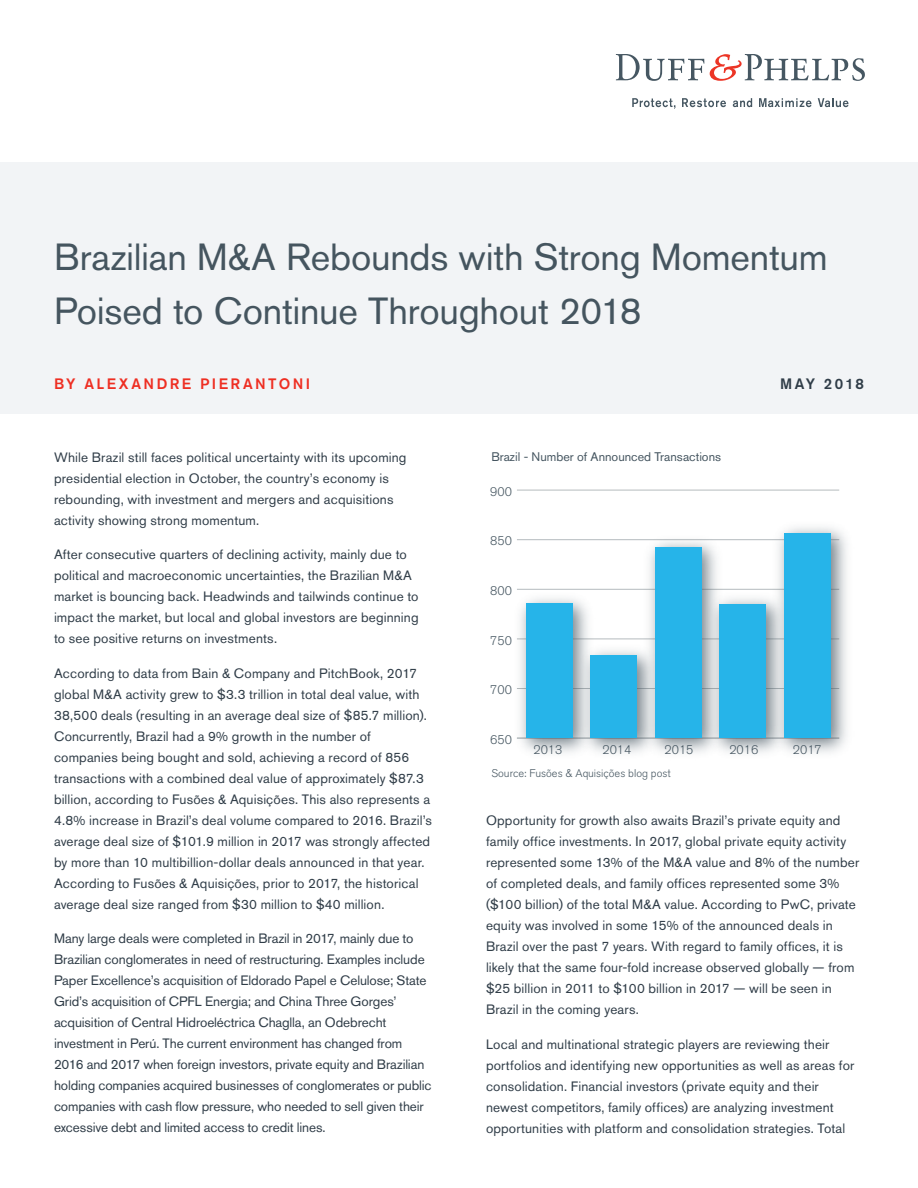
<style>
.page{position:relative;width:918px;height:1188px;background:#fff}
.page>*{position:absolute;margin:0;border:0;box-sizing:border-box;transform-origin:0 0}
.t1{font:37.5px/54px "Akzidenz Grotesk BQ";letter-spacing:-.005em;color:#45555f}
.t2{font:500 15px "Akzidenz Grotesk BQ";letter-spacing:.16em;color:#ee2e22}
.t3{font:500 15px "Akzidenz Grotesk BQ";letter-spacing:.145em;color:#303d48}
.t4{font:13.5px/21px "Akzidenz Grotesk BQ";letter-spacing:.01em;color:#303d48}
.t5{font:13.5px/21px "Akzidenz Grotesk BQ";letter-spacing:-.01em;color:#303d48}
.t6{font:300 12.45px "Akzidenz Grotesk BQ";color:#455560}
.t7{font:12.45px "Akzidenz Grotesk BQ";color:#455560}
.t8{font:300 11.1px "Akzidenz Grotesk BQ";color:#455560}
</style>
<div class="page">
<div style="left:0;top:162px;width:918px;height:252px;background:#f2f4f6"></div>
<svg style="left:632px;top:98px;width:43px;height:11px"></svg>
<svg style="left:682px;top:98px;width:44px;height:9px"></svg>
<svg style="left:733px;top:98px;width:19px;height:9px"></svg>
<svg style="left:759px;top:98px;width:53px;height:9px"></svg>
<svg style="left:818px;top:98px;width:31px;height:9px"></svg>
<svg style="left:616px;top:54px;width:88px;height:27px"></svg>
<svg style="left:710px;top:54px;width:155px;height:27px"></svg>
<hr style="left:517px;top:639px;width:322px;height:1px;background:#b5bbbe">
<hr style="left:517px;top:589px;width:322px;height:1px;background:#b5bbbe">
<hr style="left:517px;top:539px;width:322px;height:1px;background:#b5bbbe">
<hr style="left:517px;top:490px;width:322px;height:1px;background:#b5bbbe">
<img style="left:517px;top:588px;width:82px;height:165px">
<div style="left:526px;top:603px;width:46px;height:135px;background:#26b4e9"></div>
<img style="left:574px;top:640px;width:65px;height:113px">
<div style="left:590px;top:656px;width:47px;height:82px;background:#26b4e9"></div>
<img style="left:639px;top:539px;width:88px;height:214px">
<div style="left:655px;top:548px;width:46px;height:190px;background:#26b4e9"></div>
<img style="left:702px;top:587px;width:65px;height:166px">
<div style="left:719px;top:604px;width:47px;height:134px;background:#26b4e9"></div>
<img style="left:767px;top:527px;width:80px;height:226px">
<div style="left:784px;top:534px;width:46px;height:204px;background:#26b4e9"></div>
<h1 class="t1" style="left:54px;top:230px;width:775px">Brazilian M&amp;A Rebounds with Strong Momentum<br>Poised to Continue Throughout 2018</h1>
<p class="t2" style="left:54px;top:374px;width:258px">BY ALEXANDRE PIERANTONI</p>
<p class="t3" style="left:780px;top:374px;width:85px">MAY 2018</p>
<p class="t4" style="left:54px;top:446px;width:354px">While Brazil still faces political uncertainty with its upcoming presidential election in October, the country’s economy is rebounding, with investment and mergers and acquisitions activity showing strong momentum.</p>
<p class="t4" style="left:54px;top:544px;width:366px">After consecutive quarters of declining activity, mainly due to political and macroeconomic uncertainties, the Brazilian M&amp;A market is bouncing back. Headwinds and tailwinds continue to impact the market, but local and global investors are beginning to see positive returns on investments.</p>
<p class="t4" style="left:54px;top:662px;width:380px">According to data from Bain &amp; Company and PitchBook, 2017 global M&amp;A activity grew to $3.3 trillion in total deal value, with 38,500 deals (resulting in an average deal size of $85.7 million).<br>Concurrently, Brazil had a 9% growth in the number of companies being bought and sold, achieving a record of 856 transactions with a combined deal value of approximately $87.3 billion, according to Fusões &amp; Aquisições. This also represents a 4.8% increase in Brazil’s deal volume compared to 2016. Brazil’s average deal size of $101.9 million in 2017 was strongly affected by more than 10 multibillion-dollar deals announced in that year.<br>According to Fusões &amp; Aquisições, prior to 2017, the historical average deal size ranged from $30 million to $40 million.</p>
<p class="t5" style="left:54px;top:928px;width:379px">Many large deals were completed in Brazil in 2017, mainly due to Brazilian conglomerates in need of restructuring. Examples include Paper Excellence’s acquisition of Eldorado Papel e Celulose; State Grid’s acquisition of CPFL Energia; and China Three Gorges’ acquisition of Central Hidroeléctrica Chaglla, an Odebrecht investment in Perú. The current environment has changed from 2016 and 2017 when foreign investors, private equity and Brazilian holding companies acquired businesses of conglomerates or public companies with cash flow pressure, who needed to sell given their excessive debt and limited access to credit lines.</p>
<p class="t7" style="left:491px;top:449px;width:231px">Brazil - Number of Announced Transactions</p>
<p class="t6" style="left:490px;top:484px;width:23px">900</p>
<p class="t6" style="left:490px;top:534px;width:23px">850</p>
<p class="t6" style="left:490px;top:584px;width:23px">800</p>
<p class="t6" style="left:490px;top:633px;width:23px">750</p>
<p class="t6" style="left:490px;top:683px;width:23px">700</p>
<p class="t6" style="left:490px;top:733px;width:23px">650</p>
<p class="t6" style="left:533px;top:742px;width:30px">2013</p>
<p class="t6" style="left:602px;top:742px;width:30px">2014</p>
<p class="t6" style="left:665px;top:742px;width:30px">2015</p>
<p class="t6" style="left:729px;top:742px;width:30px">2016</p>
<p class="t6" style="left:793px;top:742px;width:30px">2017</p>
<p class="t8" style="left:491px;top:767px;width:181px">Source: Fusões &amp; Aquisições blog post</p>
<p class="t4" style="left:486px;top:810px;width:375px">Opportunity for growth also awaits Brazil’s private equity and family office investments. In 2017, global private equity activity represented some 13% of the M&amp;A value and 8% of the number of completed deals, and family offices represented some 3% ($100 billion) of the total M&amp;A value. According to PwC, private equity was involved in some 15% of the announced deals in Brazil over the past 7 years. With regard to family offices, it is likely that the same four-fold increase observed globally — from $25 billion in 2011 to $100 billion in 2017 — will be seen in Brazil in the coming years.</p>
<p class="t4" style="left:486px;top:1034px;width:370px">Local and multinational strategic players are reviewing their portfolios and identifying new opportunities as well as areas for consolidation. Financial investors (private equity and their newest competitors, family offices) are analyzing investment opportunities with platform and consolidation strategies. Total</p>
</div>
